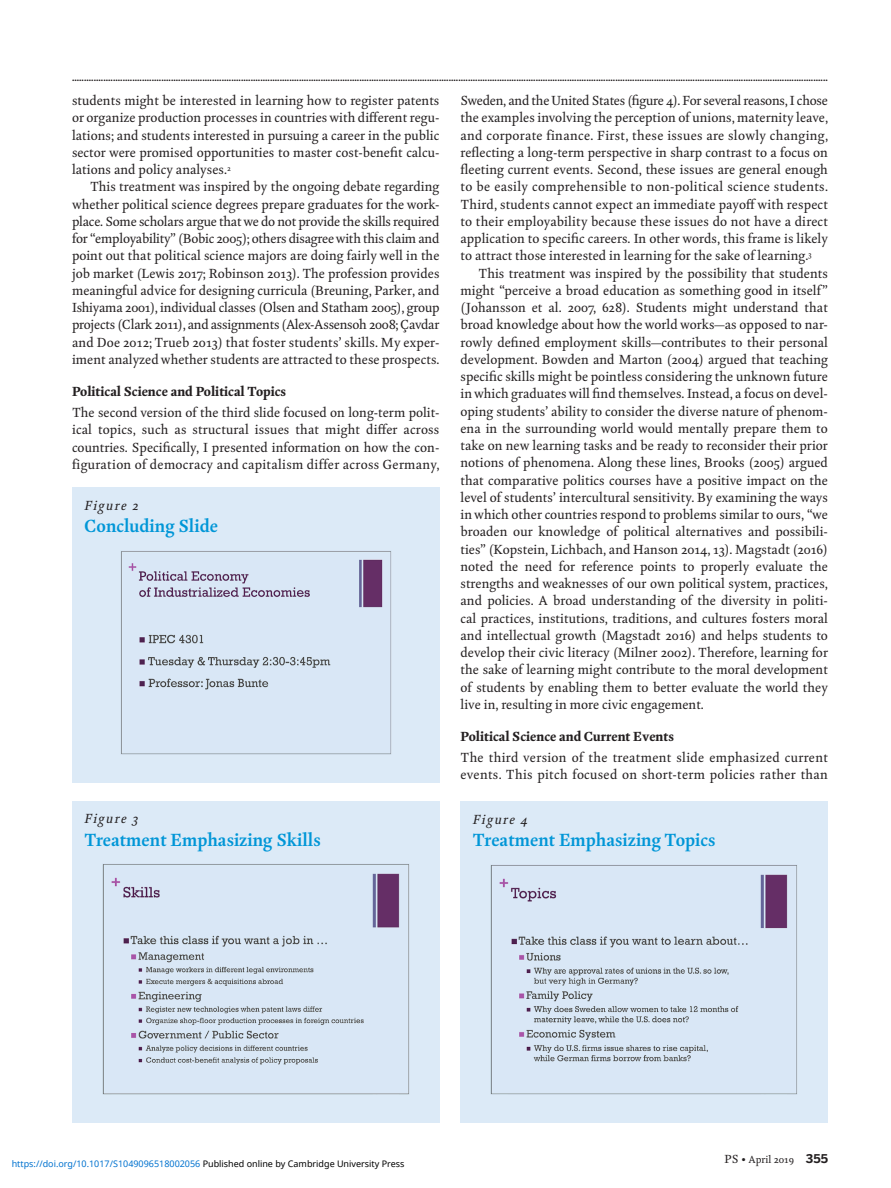
<style>
.page{position:relative;width:891px;height:1188px;background:#fff}
.page>*{position:absolute;margin:0;border:0;box-sizing:border-box;transform-origin:0 0}
.t1{font:700 18px "Kingfisher";color:#0096d7}
.t2{font:13.5px/17.2px "Kingfisher";color:#231f20;text-align:justify}
.t3{font:13.5px/17.2px "Kingfisher";letter-spacing:.02em;color:#231f20}
.t4{font:800 13.5px "Kingfisher";color:#231f20}
.t5{font:italic 13.5px "Kingfisher";letter-spacing:.11em;color:#231f20}
.t6{font:700 10.5px "Kingfisher";color:#231f20}
.t7{font:10.5px "Kingfisher";color:#231f20}
.t8{font:9px "Noto Sans";color:#0172cf}
.s1{color:#000}
.s2{font-size:12px}
.s3{font-family:"Benton Sans";font-weight:700;font-size:12px}
</style>
<div class="page">
<div style="left:72px;top:487px;width:368px;height:296px;background:#dceaf7"></div>
<img style="left:121px;top:551px;width:270px;height:203px">
<div style="left:72px;top:801px;width:368px;height:322px;background:#dceaf7"></div>
<img style="left:102px;top:864px;width:307px;height:231px">
<div style="left:460px;top:801px;width:368px;height:322px;background:#dceaf7"></div>
<img style="left:491px;top:865px;width:306px;height:230px">
<p class="t6" style="left:72px;top:70px;width:757px">.........................................................................................................................................................................................................................................................................................................................</p>
<p class="t2" style="left:72px;top:91px;width:369px">students might be interested in learning how to register patents or organize production processes in countries with different regu&shy;lations; and students interested in pursuing a career in the public sector were promised opportunities to master cost-benefit calcu&shy;lations and policy analyses.<sup>2</sup></p>
<p class="t2" style="left:72px;top:178px;width:369px;text-indent:18px">This treatment was inspired by the ongoing debate regarding whether political science degrees prepare graduates for the work&shy;place. Some scholars argue that we do not provide the skills required for “employability” (Bobic 2005); others disagree with this claim and point out that political science majors are doing fairly well in the job market (Lewis 2017; Robinson 2013). The profession provides meaningful advice for designing curricula (Breuning, Parker, and Ishiyama 2001), individual classes (Olsen and Statham 2005), group projects (Clark 2011), and assignments (Alex-Assensoh 2008; Çavdar and Doe 2012; Trueb 2013) that foster students’ skills. My exper&shy;iment analyzed whether students are attracted to these prospects.</p>
<p class="t4" style="left:72px;top:382px;width:216px">Political Science and Political Topics</p>
<p class="t2" style="left:72px;top:404px;width:369px">The second version of the third slide focused on long-term polit&shy;ical topics, such as structural issues that might differ across countries. Specifically, I presented information on how the con&shy;figuration of democracy and capitalism differ across Germany,</p>
<p class="t2" style="left:461px;top:92px;width:369px">Sweden, and the United States (figure 4). For several reasons, I chose the examples involving the perception of unions, maternity leave, and corporate finance. First, these issues are slowly changing, reflecting a long-term perspective in sharp contrast to a focus on fleeting current events. Second, these issues are general enough to be easily comprehensible to non-political science students.<br>Third, students cannot expect an immediate payoff with respect to their employability because these issues do not have a direct application to specific careers. In other words, this frame is likely to attract those interested in learning for the sake of learning.<sup>3</sup></p>
<p class="t2" style="left:461px;top:264px;width:369px;text-indent:18px">This treatment was inspired by the possibility that students might “perceive a broad education as something good in itself” (Johansson et al. 2007, 628). Students might understand that broad knowledge about how the world works—as opposed to nar&shy;rowly defined employment skills—contributes to their personal development. Bowden and Marton (2004) argued that teaching specific skills might be pointless considering the unknown future in which graduates will find themselves. Instead, a focus on devel&shy;oping students’ ability to consider the diverse nature of phenom&shy;ena in the surrounding world would mentally prepare them to take on new learning tasks and be ready to reconsider their prior notions of phenomena. Along these lines, Brooks (2005) argued that comparative politics courses have a positive impact on the level of students’ intercultural sensitivity. By examining the ways in which other countries respond to problems similar to ours, “we broaden our knowledge of political alternatives and possibili&shy;ties” (Kopstein, Lichbach, and Hanson 2014, 13). Magstadt (2016) noted the need for reference points to properly evaluate the strengths and weaknesses of our own political system, practices, and policies. A broad understanding of the diversity in politi&shy;cal practices, institutions, traditions, and cultures fosters moral and intellectual growth (Magstadt 2016) and helps students to develop their civic literacy (Milner 2002). Therefore, learning for the sake of learning might contribute to the moral development of students by enabling them to better evaluate the world they live in, resulting in more civic engagement.</p>
<p class="t4" style="left:461px;top:727px;width:215px">Political Science and Current Events</p>
<p class="t3" style="left:461px;top:749px;width:369px">The third version of the treatment slide emphasized current events. This pitch focused on short-term policies rather than</p>
<p class="t5" style="left:84px;top:496px;width:55px">Figure 2</p>
<h1 class="t1" style="left:84px;top:514px;width:135px">Concluding Slide</h1>
<p class="t5" style="left:84px;top:809px;width:55px">Figure 3</p>
<h1 class="t1" style="left:84px;top:827px;width:238px">Treatment Emphasizing Skills</h1>
<p class="t5" style="left:472px;top:809px;width:56px">Figure 4</p>
<h1 class="t1" style="left:472px;top:827px;width:245px">Treatment Emphasizing Topics</h1>
<p class="t8" style="left:12px;top:1157px;width:394px">https://doi.org/10.1017/S1049096518002056 <span class="s1">Published online by Cambridge University Press</span></p>
<p class="t7" style="left:725px;top:1152px;width:105px"><span class="s2">PS •</span> April 2019 <span class="s3">355</span></p>
</div>
